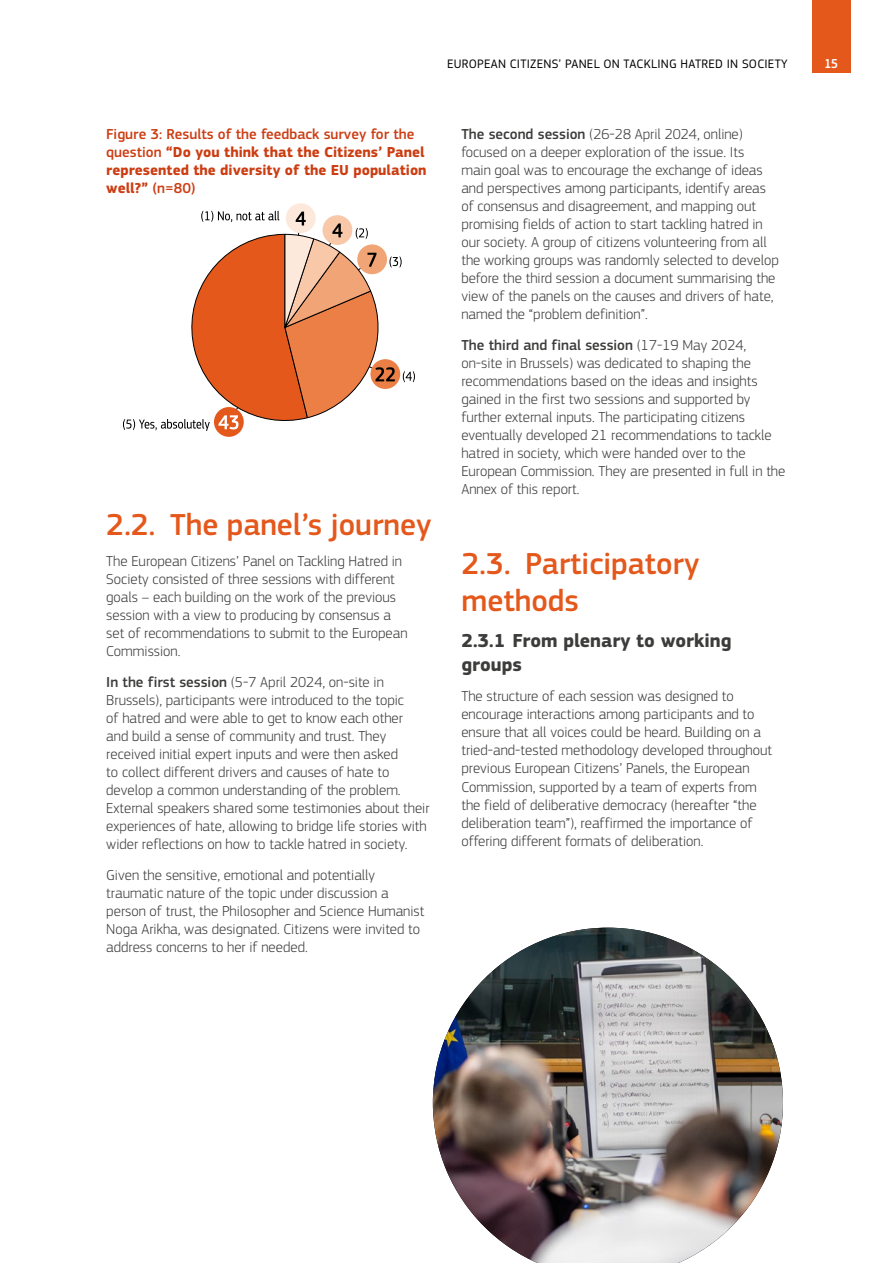
<style>
.page{position:relative;width:893px;height:1263px;background:#fff}
.page>*{position:absolute;margin:0;border:0;box-sizing:border-box;transform-origin:0 0}
.Heading_2__H2__numbering{font:500 31.5px/37.5px "EC Square Sans Pro";color:#e4581b}
.Heading_3__H3__numbering{font:700 19.5px/23.4px "EC Square Sans Pro";color:#3c3c3b}
.Body_text__P{font:300 15px/18px "EC Square Sans Pro";color:#3c3c3b}
.Body_text__P__NC{font:300 15px/18px "EC Square Sans Pro";color:#3c3c3b}
.Heading_4__H4__figure_NC{font:700 15px/18px "EC Square Sans Pro";color:#cc3d12}
.t1{font:500 13.5px "EC Square Sans Cond Pro";color:#fff}
.t2{font:12.75px "EC Square Sans Pro";letter-spacing:.02em;color:#000}
.s1{font-weight:500}
</style>
<div class="page">
<div style="left:812px;top:0;width:38px;height:72px;background:#e4581b"></div>
<div style="left:214px;top:407px;width:30px;height:30px;background:#e4581b;border-radius:50%"></div>
<div style="left:286px;top:203px;width:30px;height:30px;background:#fce9dc;border-radius:50%"></div>
<svg style="left:123px;top:211px;width:292px;height:220px"></svg>
<img style="left:433px;top:928px;width:350px;height:335px">
<p class="t2" style="left:447px;top:56px;width:342px">EUROPEAN CITIZENS’ PANEL ON TACKLING HATRED IN SOCIETY</p>
<p class="t1" style="left:824px;top:56px;width:15px">15</p>
<h4 class="Heading_4__H4__figure_NC" style="left:106px;top:125px;width:322px"><span class="s1">Figure 3: Results of the feedback survey for the question</span> “Do you think that the Citizens’ Panel represented the diversity of the EU population well?” <span class="s1">(n=80)</span></h4>
<h2 class="Heading_2__H2__numbering" style="left:106px;top:507px;width:327px">2.2. The panel’s journey</h2>
<p class="Body_text__P" style="left:106px;top:552px;width:303px">The European Citizens’ Panel on Tackling Hatred in Society consisted of three sessions with different goals – each building on the work of the previous session with a view to producing by consensus a set of recommendations to submit to the European Commission.</p>
<p class="Body_text__P" style="left:106px;top:673px;width:325px"><span class="s1">In the first session</span> (5-7 April 2024, on-site in Brussels), participants were introduced to the topic<br>of hatred and were able to get to know each other<br>and build a sense of community and trust. They received initial expert inputs and were then asked<br>to collect different drivers and causes of hate to develop a common understanding of the problem.<br>External speakers shared some testimonies about their experiences of hate, allowing to bridge life stories with wider reflections on how to tackle hatred in society.</p>
<p class="Body_text__P" style="left:106px;top:866px;width:320px">Given the sensitive, emotional and potentially traumatic nature of the topic under discussion a person of trust, the Philosopher and Science Humanist Noga Arikha, was designated. Citizens were invited to address concerns to her if needed.</p>
<p class="Body_text__P__NC" style="left:461px;top:125px;width:319px"><span class="s1">The second session</span> (26-28 April 2024, online) focused on a deeper exploration of the issue. Its<br>main goal was to encourage the exchange of ideas and perspectives among participants, identify areas of consensus and disagreement, and mapping out promising fields of action to start tackling hatred in our society. A group of citizens volunteering from all the working groups was randomly selected to develop before the third session a document summarising the view of the panels on the causes and drivers of hate, named the “problem definition”.</p>
<p class="Body_text__P" style="left:461px;top:336px;width:326px"><span class="s1">The third and final session</span> (17-19 May 2024, on-site in Brussels) was dedicated to shaping the recommendations based on the ideas and insights gained in the first two sessions and supported by further external inputs. The participating citizens eventually developed 21 recommendations to tackle hatred in society, which were handed over to the European Commission. They are presented in full in the Annex of this report.</p>
<h2 class="Heading_2__H2__numbering" style="left:461px;top:545px;width:240px">2.3. Participatory methods</h2>
<h3 class="Heading_3__H3__numbering" style="left:461px;top:630px;width:272px">2.3.1 From plenary to working groups</h3>
<p class="Body_text__P" style="left:461px;top:687px;width:312px">The structure of each session was designed to encourage interactions among participants and to ensure that all voices could be heard. Building on a tried-and-tested methodology developed throughout previous European Citizens’ Panels, the European Commission, supported by a team of experts from the field of deliberative democracy (hereafter “the deliberation team”), reaffirmed the importance of offering different formats of deliberation.</p>
</div>
